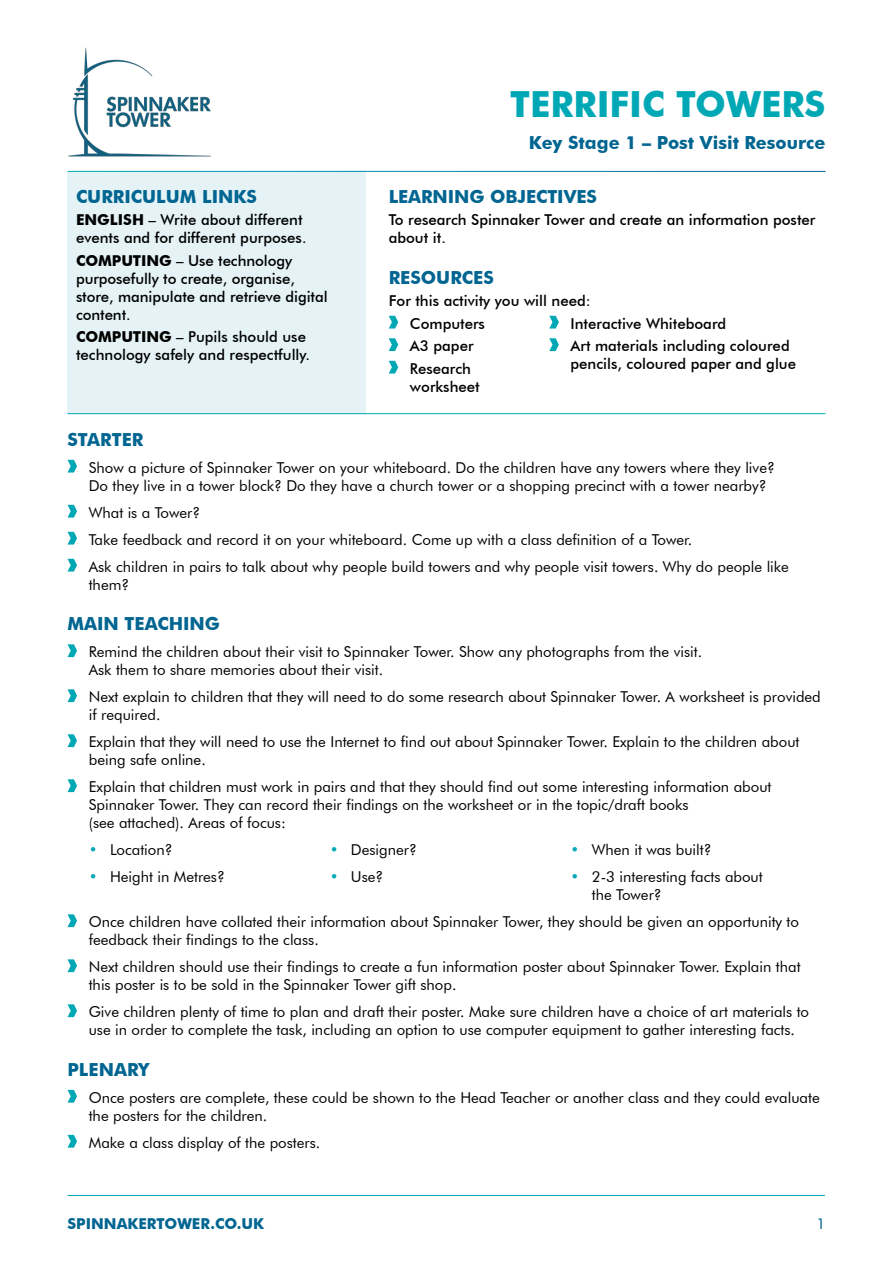
<style>
.page{position:relative;width:893px;height:1263px;background:#fff}
.page>*{position:absolute;margin:0;border:0;box-sizing:border-box;transform-origin:0 0}
.t1{font:700 36px "Futura BT";color:#00a8b5}
.t2{font:700 18px "Futura BT";color:#006591}
.t3{font:15px/18px "Futura BT";color:#000}
.t4{font:500 15px/18px "Futura BT";color:#000}
.t5{font:700 15px "Futura BT";color:#006591}
.t6{font:15px "Futura BT";color:#006591}
.s1{font-weight:700}
.s2{color:#00a8b5}
</style>
<div class="page">
<hr style="left:68px;top:1195px;width:757px;height:1px;background:#00a8b5">
<div style="left:68px;top:171px;width:298px;height:243px;background:#e5f3f6"></div>
<hr style="left:68px;top:171px;width:757px;height:1px;background:#fff">
<svg style="left:389px;top:316px;width:9px;height:13px"></svg>
<svg style="left:389px;top:338px;width:9px;height:13px"></svg>
<svg style="left:389px;top:361px;width:9px;height:13px"></svg>
<svg style="left:549px;top:316px;width:10px;height:13px"></svg>
<svg style="left:549px;top:338px;width:10px;height:13px"></svg>
<hr style="left:68px;top:413px;width:757px;height:1px;background:#00a8b5">
<svg style="left:68px;top:460px;width:9px;height:13px"></svg>
<svg style="left:68px;top:505px;width:9px;height:13px"></svg>
<svg style="left:68px;top:532px;width:9px;height:13px"></svg>
<svg style="left:68px;top:559px;width:9px;height:13px"></svg>
<svg style="left:68px;top:644px;width:9px;height:13px"></svg>
<svg style="left:68px;top:689px;width:9px;height:13px"></svg>
<svg style="left:68px;top:734px;width:9px;height:13px"></svg>
<svg style="left:68px;top:779px;width:9px;height:13px"></svg>
<svg style="left:68px;top:914px;width:9px;height:13px"></svg>
<svg style="left:68px;top:959px;width:9px;height:13px"></svg>
<svg style="left:68px;top:1004px;width:9px;height:13px"></svg>
<svg style="left:68px;top:1090px;width:9px;height:13px"></svg>
<svg style="left:68px;top:1135px;width:9px;height:13px"></svg>
<img style="left:68px;top:47px;width:143px;height:110px">
<p class="t2" style="left:76px;top:185px;width:183px">CURRICULUM LINKS</p>
<p class="t4" style="left:76px;top:211px;width:232px"><span class="s1">ENGLISH</span> – Write about different events and for different purposes.</p>
<p class="t4" style="left:76px;top:251px;width:253px"><span class="s1">COMPUTING</span> – Use technology purposefully to create, organise, store, manipulate and retrieve digital content.</p>
<p class="t4" style="left:76px;top:328px;width:235px"><span class="s1">COMPUTING</span> – Pupils should use technology safely and respectfully.</p>
<h1 class="t1" style="left:510px;top:82px;width:317px">TERRIFIC TOWERS</h1>
<p class="t2" style="left:529px;top:131px;width:298px">Key Stage 1 – Post Visit Resource</p>
<p class="t2" style="left:389px;top:185px;width:210px">LEARNING OBJECTIVES</p>
<p class="t4" style="left:389px;top:211px;width:428px">To research Spinnaker Tower and create an information poster about it.</p>
<p class="t2" style="left:389px;top:266px;width:107px">RESOURCES</p>
<p class="t4" style="left:410px;top:289px;width:182px;line-height:22.5px;text-indent:-21px">For this activity you will need:<br>Computers<br>A3 paper<br>Research</p>
<p class="t4" style="left:410px;top:377px;width:71px">worksheet</p>
<p class="t4" style="left:571px;top:312px;width:221px;line-height:22.5px">Interactive Whiteboard<br>Art materials including coloured</p>
<p class="t4" style="left:571px;top:355px;width:227px">pencils, coloured paper and glue</p>
<p class="t2" style="left:68px;top:428px;width:77px">STARTER</p>
<p class="t3" style="left:89px;top:458px;width:688px">Show a picture of Spinnaker Tower on your whiteboard. Do the children have any towers where they live?<br>Do they live in a tower block? Do they have a church tower or a shopping precinct with a tower nearby?</p>
<p class="t3" style="left:89px;top:499px;width:702px;line-height:27px">What is a Tower?<br>Take feedback and record it on your whiteboard. Come up with a class definition of a Tower.<br>Ask children in pairs to talk about why people build towers and why people visit towers. Why do people like</p>
<p class="t3" style="left:89px;top:575px;width:42px">them?</p>
<p class="t2" style="left:68px;top:613px;width:154px">MAIN TEACHING</p>
<p class="t3" style="left:89px;top:643px;width:615px">Remind the children about their visit to Spinnaker Tower. Show any photographs from the visit.<br>Ask them to share memories about their visit.</p>
<p class="t3" style="left:89px;top:688px;width:734px">Next explain to children that they will need to do some research about Spinnaker Tower. A worksheet is provided if required.</p>
<p class="t3" style="left:89px;top:733px;width:712px">Explain that they will need to use the Internet to find out about Spinnaker Tower. Explain to the children about being safe online.</p>
<p class="t3" style="left:89px;top:778px;width:684px">Explain that children must work in pairs and that they should find out some interesting information about<br>Spinnaker Tower. They can record their findings on the worksheet or in the topic/draft books<br>(see attached). Areas of focus:</p>
<p class="t3" style="left:89px;top:841px;width:85px"><span class="s2">•</span> Location?</p>
<p class="t3" style="left:89px;top:868px;width:138px"><span class="s2">•</span> Height in Metres?</p>
<p class="t3" style="left:571px;top:841px;width:142px"><span class="s2">•</span> When it was built?</p>
<p class="t3" style="left:592px;top:868px;width:172px;text-indent:-21px"><span class="s2">•</span> 2-3 interesting facts about the Tower?</p>
<p class="t3" style="left:89px;top:913px;width:712px">Once children have collated their information about Spinnaker Tower, they should be given an opportunity to feedback their findings to the class.</p>
<p class="t3" style="left:89px;top:958px;width:713px">Next children should use their findings to create a fun information poster about Spinnaker Tower. Explain that this poster is to be sold in the Spinnaker Tower gift shop.</p>
<p class="t3" style="left:89px;top:1003px;width:722px">Give children plenty of time to plan and draft their poster. Make sure children have a choice of art materials to use in order to complete the task, including an option to use computer equipment to gather interesting facts.</p>
<p class="t2" style="left:68px;top:1058px;width:83px">PLENARY</p>
<p class="t3" style="left:89px;top:1088px;width:732px">Once posters are complete, these could be shown to the Head Teacher or another class and they could evaluate the posters for the children.</p>
<p class="t3" style="left:89px;top:1133px;width:233px">Make a class display of the posters.</p>
<p class="t3" style="left:330px;top:841px;width:89px"><span class="s2">•</span> Designer?</p>
<p class="t3" style="left:330px;top:868px;width:55px"><span class="s2">•</span> Use?</p>
<p class="t5" style="left:68px;top:1215px;width:198px">SPINNAKERTOWER.CO.UK</p>
<p class="t6" style="left:817px;top:1215px;width:10px">1</p>
</div>
